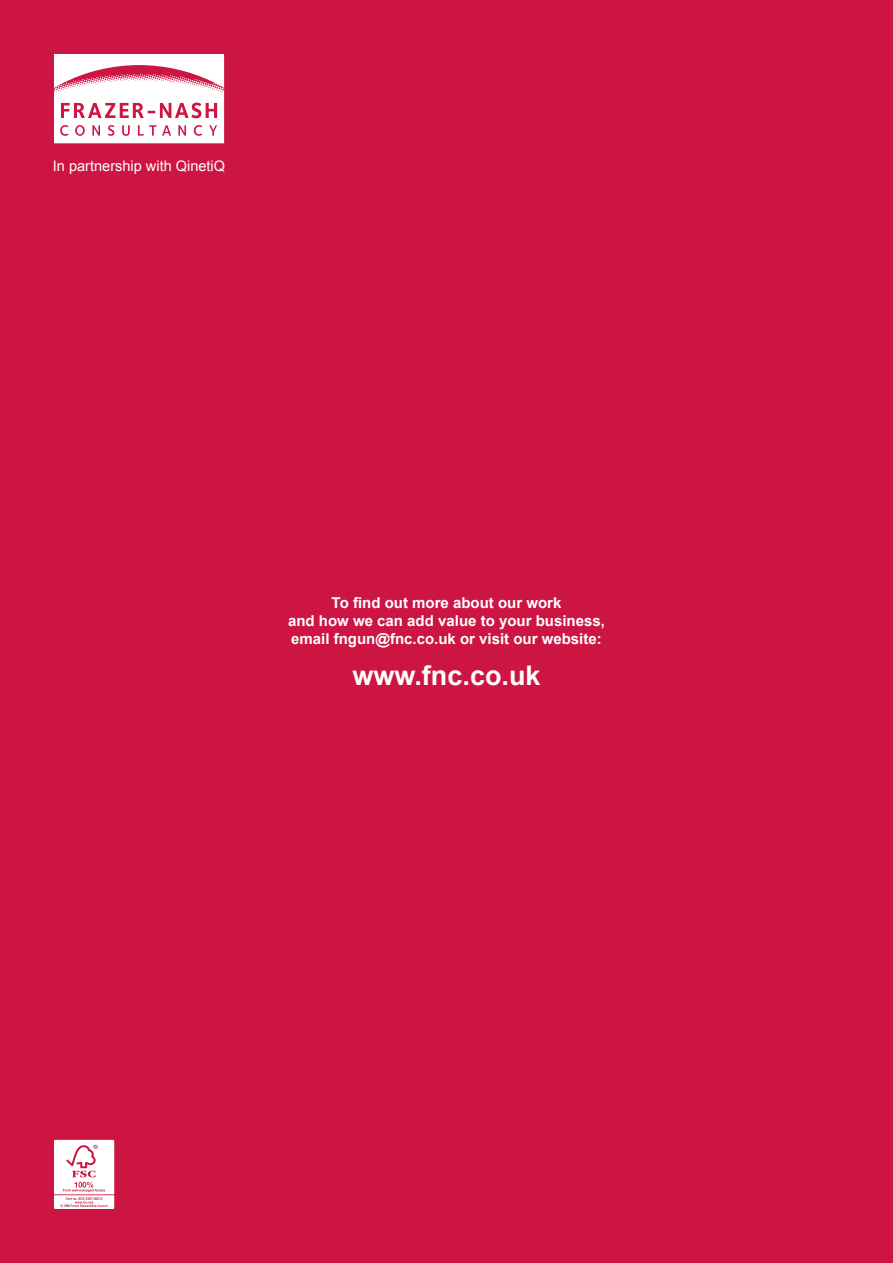
<style>
.page{position:relative;width:893px;height:1263px;background:#cd1543}
.page>*{position:absolute;margin:0;border:0;box-sizing:border-box;transform-origin:0 0}
.t1{font:700 27px "Arial";color:#fff}
.t2{font:700 15px/18px "Arial";color:#fff;text-align:center}
.t3{font:14.55px "Arial";color:#fff}
</style>
<div class="page">
<svg style="left:54px;top:54px;width:170px;height:89px;background:#f5d3dc"></svg>
<svg style="left:54px;top:1140px;width:60px;height:69px;background:#f9e3e9"></svg>
<p class="t3" style="left:53px;top:156px;width:174px">In partnership with QinetiQ</p>
<p class="t2" style="left:288px;top:595px;width:318px">To find out more about our work<br>and how we can add value to your business, email fngun@fnc.co.uk or visit our website:</p>
<h1 class="t1" style="left:352px;top:658px;width:190px">www.fnc.co.uk</h1>
</div>
